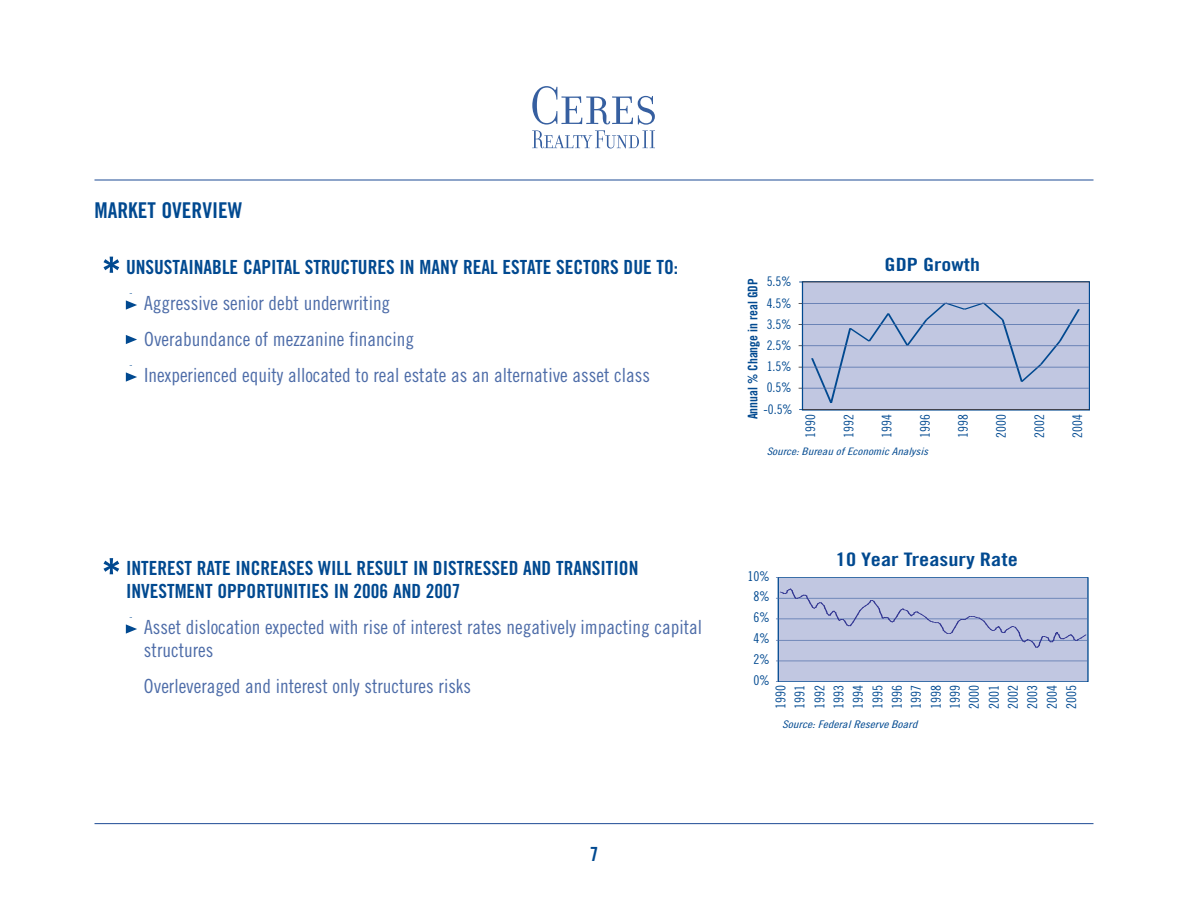
<style>
.page{position:relative;width:1188px;height:918px;background:#fff}
.page>*{position:absolute;margin:0;border:0;box-sizing:border-box;transform-origin:0 0}
.t1{font:21.75px "Trade Gothic Bold Cond Twenty";color:#014990}
.t2{font:19.5px/36px "Trade Gothic Cond Eighteen";color:#4d6ca8}
.t3{font:19.5px/23.4px "Trade Gothic Bold Cond Twenty";color:#014990}
.t4{font:18.6px "Trade Gothic Bold Cond Twenty";color:#014990;scale:1.22 1}
.t5{font:18.3px "Trade Gothic Bold Cond Twenty";color:#014990;scale:1.22 1}
.t6{font:13.5px/19.4px "Trade Gothic Cond Eighteen";color:#014990;text-align:justify}
.t7{font:13.2px "Trade Gothic Cond Eighteen";color:#014990}
.t8{font:13.2px "Trade Gothic Bold Cond Twenty";color:#014990}
.t9{font:10.5px "Trade Gothic Cond Eighteen Obl";color:#014990;scale:1.22 1}
.t10{font:10.35px "Trade Gothic Cond Eighteen Obl";color:#014990;scale:1.22 1}
</style>
<div class="page">
<hr style="left:95px;top:823px;width:999px;height:1px;background:#365fa0">
<svg style="left:532px;top:86px;width:123px;height:62px"></svg>
<hr style="left:94px;top:179px;width:1000px;height:2px;background:#365fa0">
<div style="left:802px;top:282px;width:287px;height:128px;background:#c1c7e1"></div>
<svg style="left:810px;top:302px;width:271px;height:101px"></svg>
<div style="left:802px;top:281px;width:288px;height:130px;border:1px solid #014990"></div>
<hr style="left:803px;top:409px;width:286px;height:1px;background:#231f20">
<hr style="left:803px;top:388px;width:286px;height:1px;background:#4d6ca8">
<hr style="left:803px;top:367px;width:286px;height:1px;background:#4d6ca8">
<hr style="left:803px;top:345px;width:286px;height:1px;background:#4d6ca8">
<hr style="left:803px;top:324px;width:286px;height:1px;background:#4d6ca8">
<hr style="left:803px;top:303px;width:286px;height:1px;background:#4d6ca8">
<hr style="left:803px;top:282px;width:286px;height:1px;background:#231f20">
<div style="left:778px;top:578px;width:310px;height:104px;background:#c1c7e1"></div>
<div style="left:778px;top:577px;width:310px;height:105px;border:1px solid #014990"></div>
<hr style="left:778px;top:661px;width:310px;height:1px;background:#4d6ca8">
<hr style="left:778px;top:640px;width:310px;height:1px;background:#4d6ca8">
<hr style="left:778px;top:619px;width:310px;height:1px;background:#4d6ca8">
<hr style="left:778px;top:598px;width:310px;height:1px;background:#4d6ca8">
<svg style="left:776px;top:588px;width:311px;height:60px"></svg>
<svg style="left:126px;top:300px;width:11px;height:10px"></svg>
<svg style="left:126px;top:335px;width:11px;height:9px"></svg>
<svg style="left:126px;top:372px;width:11px;height:10px"></svg>
<svg style="left:126px;top:624px;width:11px;height:10px"></svg>
<svg style="left:104px;top:257px;width:15px;height:16px"></svg>
<svg style="left:104px;top:558px;width:15px;height:16px"></svg>
<p class="t1" style="left:94px;top:202px;width:149px">MARKET OVERVIEW</p>
<p class="t3" style="left:126px;top:257px;width:554px">UNSUSTAINABLE CAPITAL STRUCTURES IN MANY REAL ESTATE SECTORS DUE TO:</p>
<p class="t2" style="left:144px;top:287px;width:507px">Aggressive senior debt underwriting<br>Overabundance of mezzanine financing<br>Inexperienced equity allocated to real estate as an alternative asset class</p>
<p class="t3" style="left:126px;top:558px;width:514px">INTEREST RATE INCREASES WILL RESULT IN DISTRESSED AND TRANSITION<br>INVESTMENT OPPORTUNITIES IN 2006 AND 2007</p>
<p class="t2" style="left:144px;top:618px;width:560px;line-height:22.5px">Asset dislocation expected with rise of interest rates negatively impacting capital structures</p>
<p class="t2" style="left:144px;top:670px;width:329px">Overleveraged and interest only structures risks</p>
<p class="t7" style="left:767px;top:277px;width:26px">5.5%</p>
<p class="t8" style="left:748px;top:419px;width:143px;rotate:-90deg">Annual % Change in real GDP</p>
<p class="t7" style="left:767px;top:298px;width:26px">4.5%</p>
<p class="t7" style="left:767px;top:319px;width:26px">3.5%</p>
<p class="t7" style="left:767px;top:341px;width:26px">2.5%</p>
<p class="t7" style="left:767px;top:362px;width:26px">1.5%</p>
<p class="t7" style="left:767px;top:383px;width:26px">0.5%</p>
<p class="t7" style="left:763px;top:404px;width:31px">-0.5%</p>
<p class="t5" style="left:885px;top:258px;width:80px">GDP Growth</p>
<p class="t7" style="left:806px;top:438px;width:25px;rotate:-90deg">1990</p>
<p class="t7" style="left:844px;top:438px;width:25px;rotate:-90deg">1992</p>
<p class="t7" style="left:882px;top:438px;width:25px;rotate:-90deg">1994</p>
<p class="t7" style="left:920px;top:438px;width:25px;rotate:-90deg">1996</p>
<p class="t7" style="left:958px;top:438px;width:25px;rotate:-90deg">1998</p>
<p class="t7" style="left:996px;top:438px;width:25px;rotate:-90deg">2000</p>
<p class="t7" style="left:1035px;top:438px;width:25px;rotate:-90deg">2002</p>
<p class="t7" style="left:1073px;top:438px;width:25px;rotate:-90deg">2004</p>
<p class="t10" style="left:767px;top:447px;width:134px">Source: Bureau of Economic Analysis</p>
<p class="t6" style="left:748px;top:567px;width:24px">10%</p>
<p class="t6" style="left:754px;top:588px;width:18px">8%</p>
<p class="t6" style="left:754px;top:609px;width:18px">6%</p>
<p class="t6" style="left:754px;top:630px;width:18px">4%</p>
<p class="t6" style="left:754px;top:651px;width:18px">2%</p>
<p class="t4" style="left:836px;top:552px;width:151px">10 Year Treasury Rate</p>
<p class="t6" style="left:754px;top:671px;width:18px">0%</p>
<p class="t6" style="left:772px;top:709px;width:25px;rotate:-90deg">1990<br>1991<br>1992<br>1993<br>1994<br>1995<br>1996<br>1997<br>1998<br>1999<br>2000<br>2001<br>2002<br>2003<br>2004<br>2005</p>
<p class="t9" style="left:782px;top:720px;width:113px">Source: Federal Reserve Board</p>
<p class="t3" style="left:590px;top:844px;width:10px">7</p>
</div>
